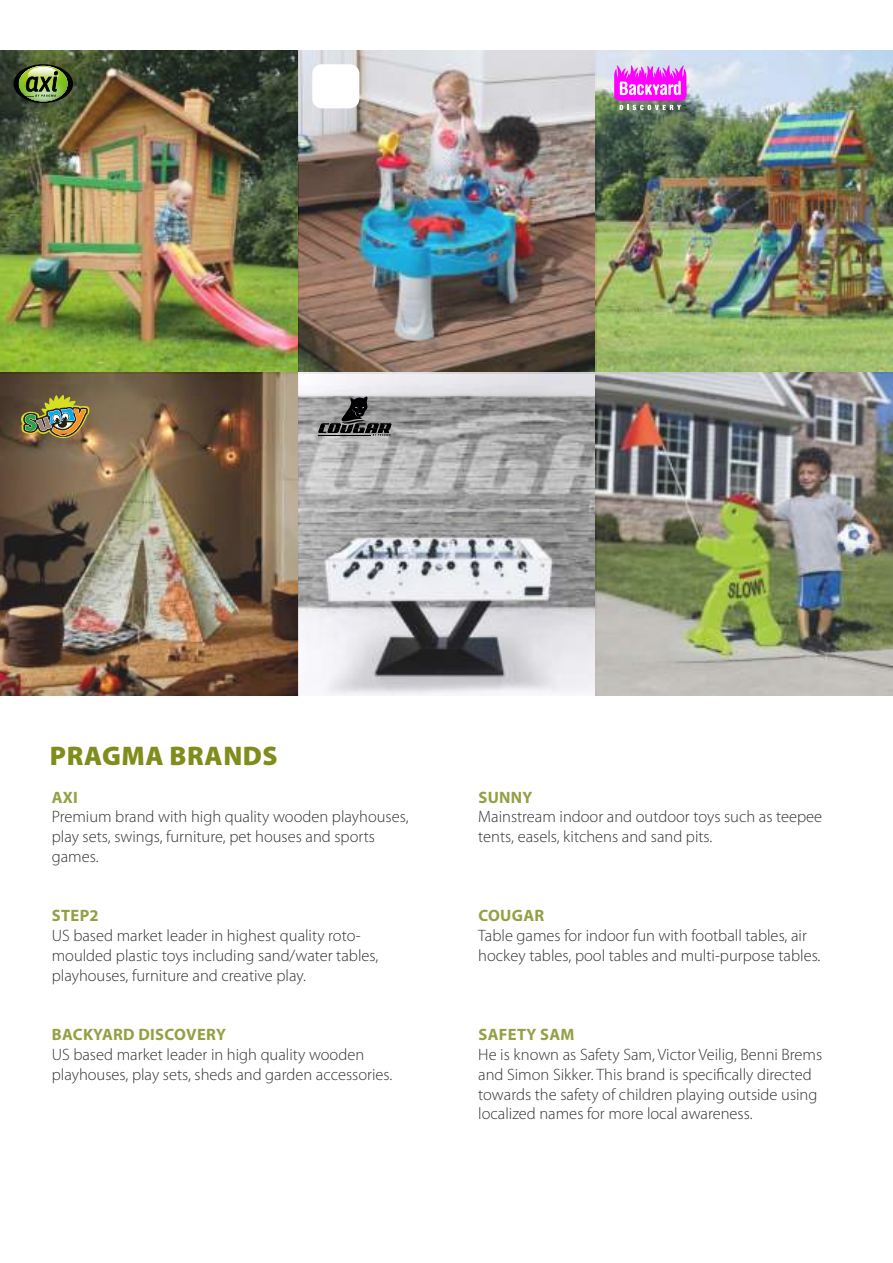
<style>
.page{position:relative;width:893px;height:1263px;background:#fff}
.page>*{position:absolute;margin:0;border:0;box-sizing:border-box;transform-origin:0 0}
.t1{font:900 27px "Myriad Pro";letter-spacing:.02em;color:#808d1c}
.t2{font:300 16.5px/19.8px "Myriad Pro";color:#323334}
.t3{font:700 16.5px "Myriad Pro";letter-spacing:.02em;color:#95a044}
</style>
<div class="page">
<img style="left:0;top:50px;width:892px;height:322px">
<img style="left:0;top:372px;width:892px;height:324px">
<svg style="left:614px;top:65px;width:72px;height:45px;background:#de5ee0"></svg>
<div style="left:14px;top:64px;width:59px;height:39px;background:#000;border-radius:50%"></div>
<svg style="left:19px;top:66px;width:49px;height:36px"></svg>
<svg style="left:312px;top:64px;width:47px;height:44px"></svg>
<svg style="left:318px;top:395px;width:74px;height:41px;background:#6e6e6e"></svg>
<hr style="left:318px;top:435px;width:53px;height:1px;background:#000002">
<img style="left:21px;top:395px;width:68px;height:43px">
<h1 class="t1" style="left:50px;top:740px;width:229px">PRAGMA BRANDS</h1>
<p class="t3" style="left:52px;top:789px;width:27px">AXI</p>
<p class="t2" style="left:52px;top:808px;width:358px">Premium brand with high quality wooden playhouses, play sets, swings, furniture, pet houses and sports games.</p>
<p class="t3" style="left:52px;top:907px;width:48px">STEP2</p>
<p class="t2" style="left:52px;top:927px;width:328px">US based market leader in highest quality roto&shy;moulded plastic toys including sand/water tables, playhouses, furniture and creative play.</p>
<p class="t3" style="left:52px;top:1026px;width:176px">BACKYARD DISCOVERY</p>
<p class="t2" style="left:52px;top:1046px;width:342px">US based market leader in high quality wooden playhouses, play sets, sheds and garden accessories.</p>
<p class="t3" style="left:478px;top:789px;width:55px">SUNNY</p>
<p class="t2" style="left:478px;top:808px;width:345px">Mainstream indoor and outdoor toys such as teepee tents, easels, kitchens and sand pits.</p>
<p class="t3" style="left:478px;top:907px;width:67px">COUGAR</p>
<p class="t2" style="left:478px;top:927px;width:344px">Table games for indoor fun with football tables, air hockey tables, pool tables and multi-purpose tables.</p>
<p class="t3" style="left:478px;top:1026px;width:98px">SAFETY SAM</p>
<p class="t2" style="left:478px;top:1046px;width:345px">He is known as Safety Sam, Victor Veilig, Benni Brems and Simon Sikker. This brand is specifically directed towards the safety of children playing outside using localized names for more local awareness.</p>
</div>
